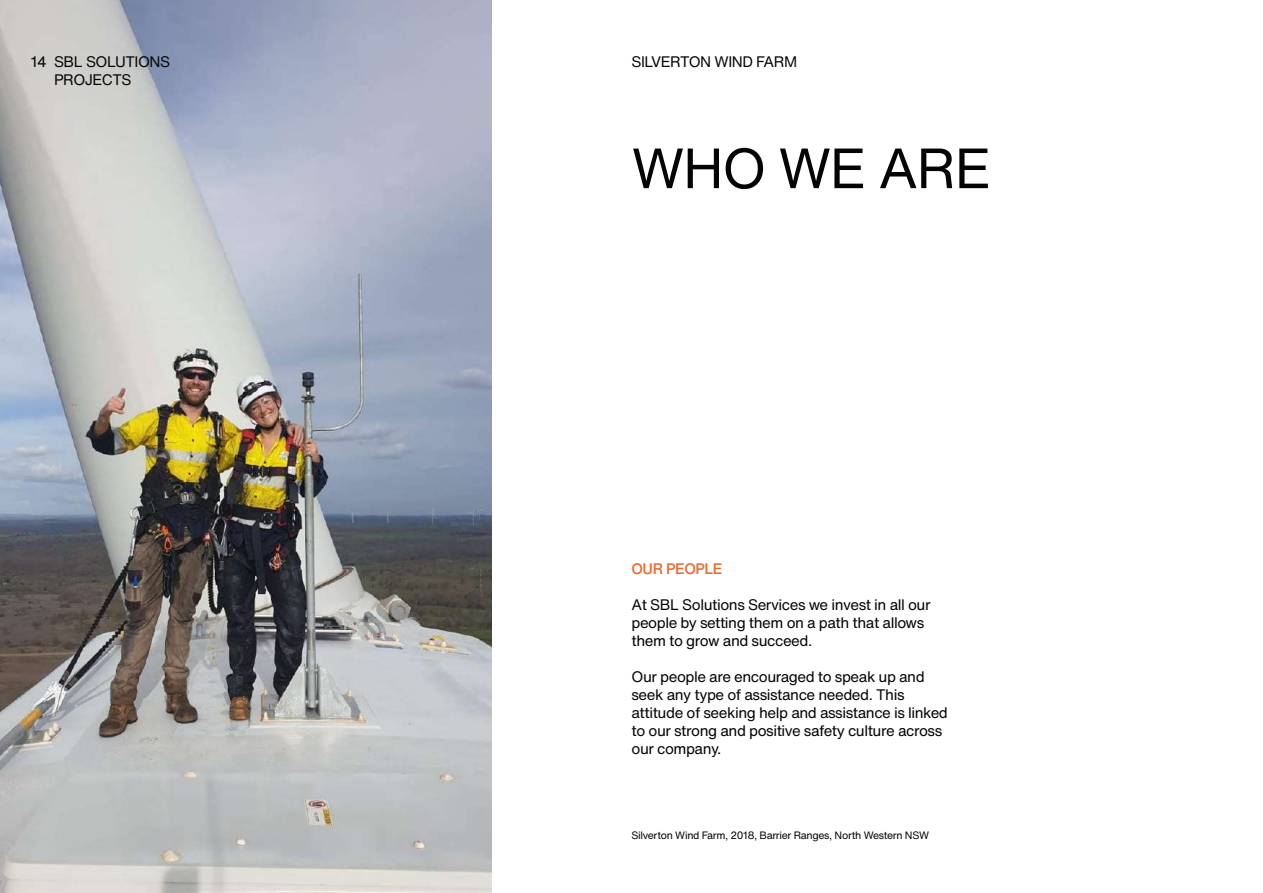
<style>
.page{position:relative;width:1263px;height:893px;background:#fff}
.page>*{position:absolute;margin:0;border:0;box-sizing:border-box;transform-origin:0 0}
.t1{font:55.65px "Helvetica Now Text";letter-spacing:-.03em;color:#040503}
.t2{font:15px/18px "Helvetica Now Text";letter-spacing:-.03em;color:#040503}
.t3{font:500 15px "Helvetica Now Text";letter-spacing:-.03em;color:#e96b30}
.t4{font:10.5px "Helvetica Now Text";letter-spacing:-.03em;color:#040503}
</style>
<div class="page">
<img style="left:0;top:0;width:491px;height:893px">
<p class="t2" style="left:31px;top:52px;width:17px">14</p>
<p class="t2" style="left:54px;top:52px;width:118px">SBL SOLUTIONS<br>PROJECTS</p>
<p class="t2" style="left:631px;top:52px;width:167px">SILVERTON WIND FARM</p>
<h1 class="t1" style="left:631px;top:126px;width:361px">WHO WE ARE</h1>
<p class="t3" style="left:631px;top:558px;width:93px">OUR PEOPLE</p>
<p class="t2" style="left:631px;top:596px;width:301px">At SBL Solutions Services we invest in all our people by setting them on a path that allows them to grow and succeed.</p>
<p class="t2" style="left:631px;top:668px;width:318px">Our people are encouraged to speak up and seek any type of assistance needed. This attitude of seeking help and assistance is linked to our strong and positive safety culture across our company.</p>
<p class="t4" style="left:631px;top:827px;width:299px">Silverton Wind Farm, 2018, Barrier Ranges, North Western NSW</p>
</div>
